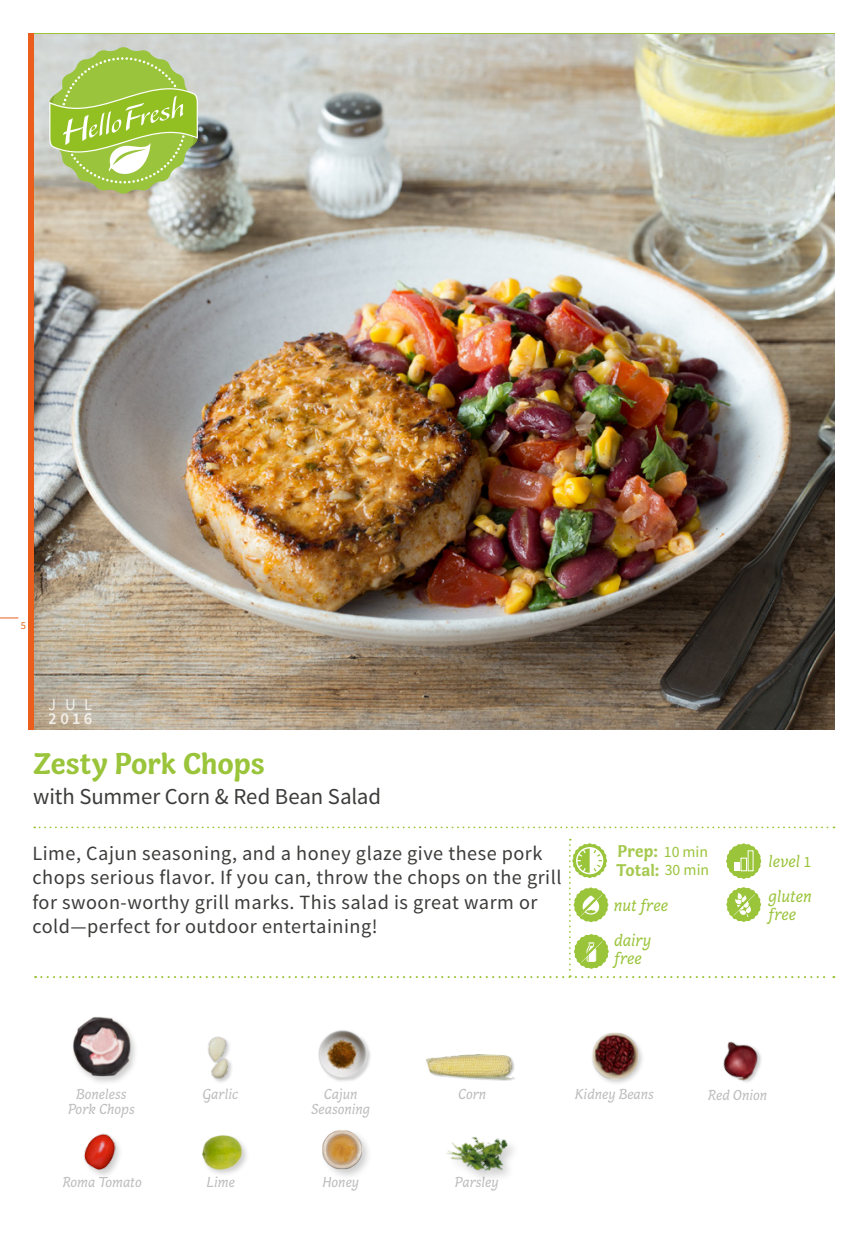
<style>
.page{position:relative;width:868px;height:1236px;background:#fff}
.page>*{position:absolute;margin:0;border:0;box-sizing:border-box;transform-origin:0 0}
.FRONT_Recipe_Title{font:700 30.97px "Capucine Basic";letter-spacing:-.005em;color:#9ac43a}
.FRONT_Recipe_Subtitl{font:22.75px "Source Sans Pro";letter-spacing:-.005em;color:#3c3c3b}
.FRONT___BACK_Running{font:20.12px/24.5px "Source Sans Pro";letter-spacing:.025em;color:#3c3c3b}
.FRONT_Icons{font:italic 17.5px/18.6px "Capucine Basic";color:#9ac43a}
.FRONT_Recipe_Subtitl-2{font:700 17.5px "Capucine Basic";letter-spacing:.005em;color:#a6c950}
.t1{font:600 16.62px "Source Sans Pro";color:#fff}
.t2{font:16.62px "Source Sans Pro";color:#fff}
.FRONT_Icons-2{font:15.75px "Source Sans Pro";color:#9ac43a}
.FRONT_ingredients{font:italic 14.88px "Capucine Basic";color:#bcbcbc}
.FRONT_Recipe_Subtitl-3{font:10.5px "Source Sans Pro";color:#eb6209}
.s1{font-family:"Source Sans Pro";font-style:normal;font-size:15.75px}
</style>
<div class="page">
<img style="left:34px;top:34px;width:800px;height:695px">
<div style="left:200px;top:1133px;width:50px;height:43px;background:#000;opacity:.2"></div>
<img style="left:200px;top:1133px;width:44px;height:42px">
<div style="left:318px;top:1029px;width:54px;height:53px;background:#000;opacity:.2"></div>
<img style="left:318px;top:1029px;width:52px;height:49px">
<div style="left:83px;top:1131px;width:41px;height:47px;background:#000;opacity:.2"></div>
<img style="left:83px;top:1131px;width:39px;height:40px">
<img style="left:322px;top:1130px;width:46px;height:45px">
<svg style="left:34px;top:826px;width:800px;height:2px"></svg>
<svg style="left:0;top:617px;width:18px;height:1px"></svg>
<svg style="left:49px;top:47px;width:149px;height:146px;background:#acc969"></svg>
<div style="left:28px;top:33px;width:6px;height:696px;background:#eb5d1b"></div>
<img style="left:73px;top:1017px;width:63px;height:65px">
<img style="left:592px;top:1032px;width:51px;height:52px">
<svg style="left:35px;top:838px;width:799px;height:139px"></svg>
<img style="left:723px;top:1041px;width:38px;height:41px">
<div style="left:425px;top:1054px;width:90px;height:26px;background:#000;opacity:.2"></div>
<img style="left:425px;top:1054px;width:88px;height:24px">
<img style="left:208px;top:1036px;width:24px;height:47px">
<img style="left:446px;top:1136px;width:68px;height:42px">
<p class="FRONT_Recipe_Subtitl-3" style="left:21px;top:619px;width:7px">5</p>
<p class="t2" style="left:49px;top:694px;width:45px">JUL</p>
<p class="t1" style="left:49px;top:707px;width:45px">2016</p>
<p class="FRONT_Recipe_Title" style="left:33px;top:740px;width:233px">Zesty Pork Chops</p>
<p class="FRONT_Recipe_Subtitl" style="left:33px;top:782px;width:349px">with Summer Corn &amp; Red Bean Salad</p>
<p class="FRONT___BACK_Running" style="left:32px;top:841px;width:530px">Lime, Cajun seasoning, and a honey glaze give these pork chops serious flavor. If you can, throw the chops on the grill for swoon-worthy grill marks. This salad is great warm or cold—perfect for outdoor entertaining!</p>
<p class="FRONT_Recipe_Subtitl-2" style="left:617px;top:837px;width:42px">Prep:</p>
<p class="FRONT_Recipe_Subtitl-2" style="left:616px;top:856px;width:44px">Total:</p>
<p class="FRONT_Icons-2" style="left:663px;top:841px;width:46px">10 min</p>
<p class="FRONT_Icons-2" style="left:664px;top:859px;width:46px">30 min</p>
<p class="FRONT_Icons" style="left:613px;top:896px;width:56px">nut free</p>
<p class="FRONT_Icons" style="left:614px;top:931px;width:39px">dairy free</p>
<p class="FRONT_Icons" style="left:768px;top:852px;width:44px">level <span class="s1">1</span></p>
<p class="FRONT_Icons" style="left:768px;top:887px;width:45px">gluten free</p>
<p class="FRONT_ingredients" style="left:76px;top:1083px;width:52px">Boneless</p>
<p class="FRONT_ingredients" style="left:202px;top:1083px;width:37px">Garlic</p>
<p class="FRONT_ingredients" style="left:458px;top:1083px;width:30px">Corn</p>
<p class="FRONT_ingredients" style="left:68px;top:1098px;width:68px">Pork Chops</p>
<p class="FRONT_ingredients" style="left:324px;top:1083px;width:35px">Cajun</p>
<p class="FRONT_ingredients" style="left:574px;top:1083px;width:81px">Kidney Beans</p>
<p class="FRONT_ingredients" style="left:311px;top:1097px;width:61px">Seasoning</p>
<p class="FRONT_ingredients" style="left:62px;top:1170px;width:81px">Roma Tomato</p>
<p class="FRONT_ingredients" style="left:206px;top:1170px;width:30px">Lime</p>
<p class="FRONT_ingredients" style="left:322px;top:1170px;width:38px">Honey</p>
<p class="FRONT_ingredients" style="left:455px;top:1170px;width:45px">Parsley</p>
<p class="FRONT_ingredients" style="left:707px;top:1083px;width:61px">Red Onion</p>
</div>
